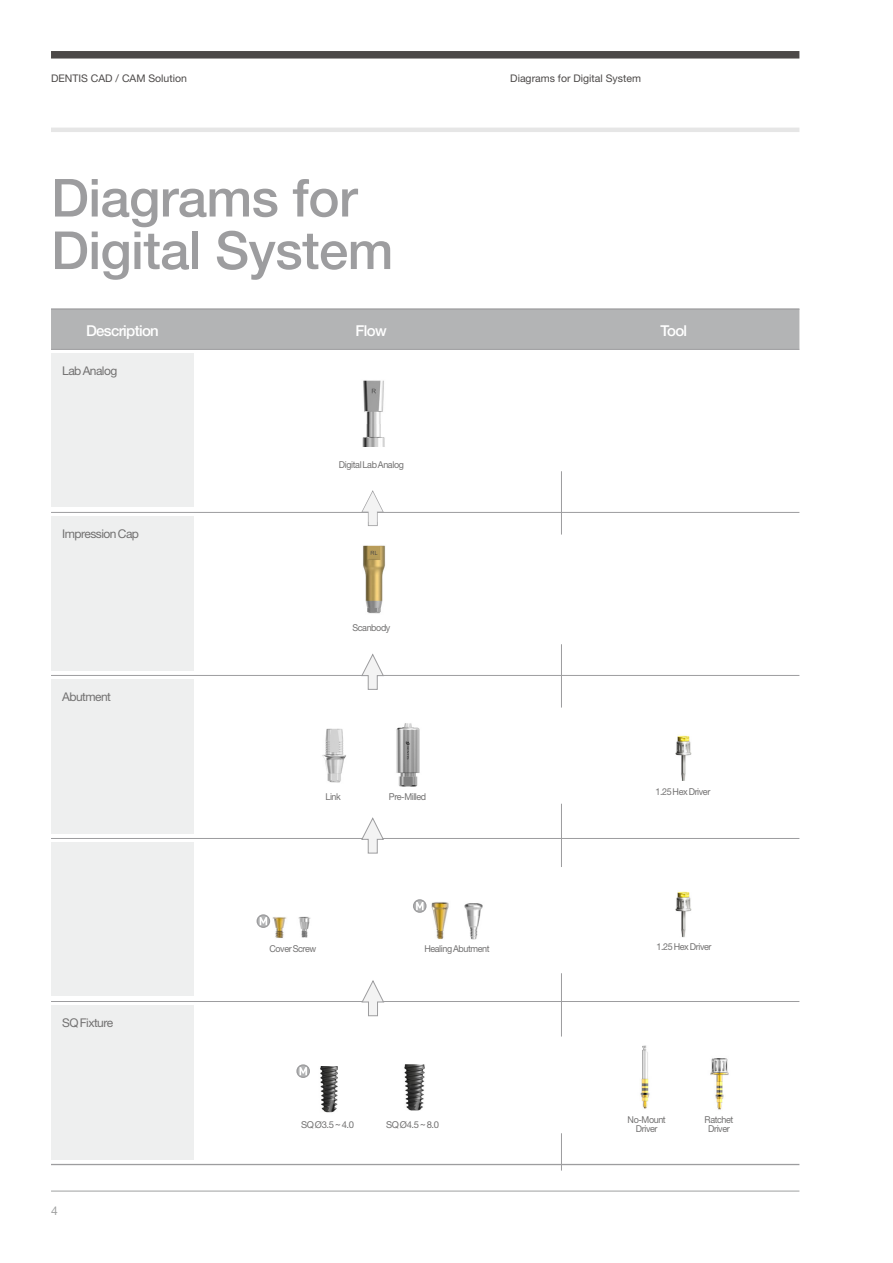
<style>
.page{position:relative;width:893px;height:1263px;background:#fff}
.page>*{position:absolute;margin:0;border:0;box-sizing:border-box;transform-origin:0 0}
.t1{font:500 52.5px/52.5px "Helvetica Neue";letter-spacing:-.01em;color:#9d9d9f}
.t2{font:500 15px "Helvetica Neue";letter-spacing:-.045em;color:#fff}
.t3{font:12px "Helvetica Neue";letter-spacing:-.045em;color:#727171}
.t4{font:12px "Helvetica Neue";color:#9fa0a0}
.t5{font:10.5px "Helvetica Neue";color:#4c4948}
.t6{font:9.45px/9px "Helvetica Neue";letter-spacing:-.045em;color:#727171;text-align:center;scale:.95 1}
.t7{font:9.45px "Helvetica Neue";letter-spacing:-.045em;color:#727171}
</style>
<div class="page">
<div style="left:51px;top:51px;width:748px;height:8px;background:#4c4948"></div>
<hr style="left:51px;top:128px;width:748px;height:4px;background:#e6e6e6">
<hr style="left:51px;top:1191px;width:748px;height:1px;background:#9fa0a0">
<img style="left:404px;top:1065px;width:21px;height:46px">
<img style="left:320px;top:1066px;width:18px;height:47px">
<svg style="left:297px;top:1065px;width:12px;height:12px"></svg>
<div style="left:296px;top:1064px;width:14px;height:14px;border:1px solid #9d9d9f;border-radius:50%"></div>
<svg style="left:300px;top:1067px;width:7px;height:8px"></svg>
<img style="left:710px;top:1058px;width:19px;height:52px">
<img style="left:640px;top:1045px;width:10px;height:64px">
<div style="left:51px;top:310px;width:748px;height:39px;background:#b3b4b5"></div>
<hr style="left:51px;top:308px;width:748px;height:2px;background:#9d9d9f">
<hr style="left:51px;top:1164px;width:748px;height:1px;background:#9d9d9f">
<hr style="left:51px;top:349px;width:748px;height:1px;background:#9d9d9f">
<hr style="left:51px;top:512px;width:748px;height:1px;background:#9d9d9f">
<hr style="left:51px;top:675px;width:748px;height:1px;background:#9d9d9f">
<hr style="left:51px;top:838px;width:748px;height:1px;background:#9d9d9f">
<hr style="left:51px;top:1001px;width:748px;height:1px;background:#9d9d9f">
<div style="left:51px;top:353px;width:142px;height:154px;background:#eeefef"></div>
<div style="left:51px;top:516px;width:142px;height:155px;background:#eeefef"></div>
<div style="left:51px;top:679px;width:142px;height:154px;background:#eeefef"></div>
<div style="left:51px;top:842px;width:142px;height:154px;background:#eeefef"></div>
<div style="left:51px;top:1005px;width:142px;height:155px;background:#eeefef"></div>
<hr style="left:561px;top:973px;width:1px;height:63px;background:#9d9d9f">
<hr style="left:561px;top:804px;width:1px;height:63px;background:#9d9d9f">
<hr style="left:561px;top:644px;width:1px;height:63px;background:#9d9d9f">
<hr style="left:561px;top:471px;width:1px;height:63px;background:#9d9d9f">
<hr style="left:561px;top:1133px;width:1px;height:37px;background:#9d9d9f">
<img style="left:675px;top:735px;width:17px;height:46px">
<svg style="left:361px;top:654px;width:23px;height:36px"></svg>
<svg style="left:361px;top:817px;width:23px;height:37px"></svg>
<svg style="left:361px;top:980px;width:24px;height:36px"></svg>
<img style="left:675px;top:891px;width:17px;height:46px">
<img style="left:464px;top:903px;width:19px;height:37px">
<svg style="left:414px;top:900px;width:12px;height:12px"></svg>
<div style="left:413px;top:899px;width:14px;height:14px;border:1px solid #9d9d9f;border-radius:50%"></div>
<svg style="left:416px;top:902px;width:7px;height:8px"></svg>
<img style="left:431px;top:902px;width:18px;height:37px">
<img style="left:270px;top:917px;width:17px;height:21px">
<svg style="left:257px;top:915px;width:13px;height:12px"></svg>
<div style="left:257px;top:914px;width:13px;height:14px;border:1px solid #9d9d9f;border-radius:50%"></div>
<svg style="left:260px;top:917px;width:7px;height:8px"></svg>
<img style="left:298px;top:916px;width:13px;height:22px">
<img style="left:362px;top:446px;width:23px;height:1px">
<img style="left:362px;top:380px;width:23px;height:66px">
<img style="left:322px;top:728px;width:24px;height:55px">
<img style="left:396px;top:723px;width:24px;height:64px">
<img style="left:363px;top:545px;width:23px;height:69px">
<svg style="left:361px;top:490px;width:23px;height:36px"></svg>
<p class="t5" style="left:51px;top:75px;width:137px">DENTIS CAD / CAM Solution</p>
<h1 class="t1" style="left:51px;top:177px;width:344px">Diagrams for<br>Digital System</h1>
<p class="t5" style="left:510px;top:75px;width:132px">Diagrams for Digital System</p>
<h2 class="t2" style="left:86px;top:325px;width:74px">Description</h2>
<h2 class="t2" style="left:356px;top:325px;width:33px">Flow</h2>
<h2 class="t2" style="left:661px;top:325px;width:28px">Tool</h2>
<p class="t3" style="left:62px;top:366px;width:57px">Lab Analog</p>
<p class="t3" style="left:62px;top:529px;width:78px">Impression Cap</p>
<p class="t3" style="left:62px;top:692px;width:50px">Abutment</p>
<p class="t3" style="left:62px;top:1018px;width:53px">SQ Fixture</p>
<p class="t4" style="left:51px;top:1206px;width:8px">4</p>
<p class="t6" style="left:339px;top:461px;width:70px">Digital Lab Analog</p>
<p class="t6" style="left:352px;top:624px;width:41px">Scanbody</p>
<p class="t6" style="left:325px;top:793px;width:18px">Link</p>
<p class="t6" style="left:389px;top:793px;width:41px">Pre-Milled</p>
<p class="t6" style="left:269px;top:945px;width:51px">Cover Screw</p>
<p class="t6" style="left:424px;top:945px;width:70px">Healing Abutment</p>
<p class="t7" style="left:301px;top:1121px;width:54px">SQ Ø3.5 ~ 4.0</p>
<p class="t7" style="left:386px;top:1121px;width:54px">SQ Ø4.5 ~ 8.0</p>
<p class="t6" style="left:655px;top:788px;width:59px">1.25 Hex Driver</p>
<p class="t6" style="left:656px;top:943px;width:59px">1.25 Hex Driver</p>
<p class="t6" style="left:628px;top:1116px;width:42px">No-Mount<br>Driver</p>
<p class="t6" style="left:705px;top:1116px;width:32px">Ratchet<br>Driver</p>
</div>
